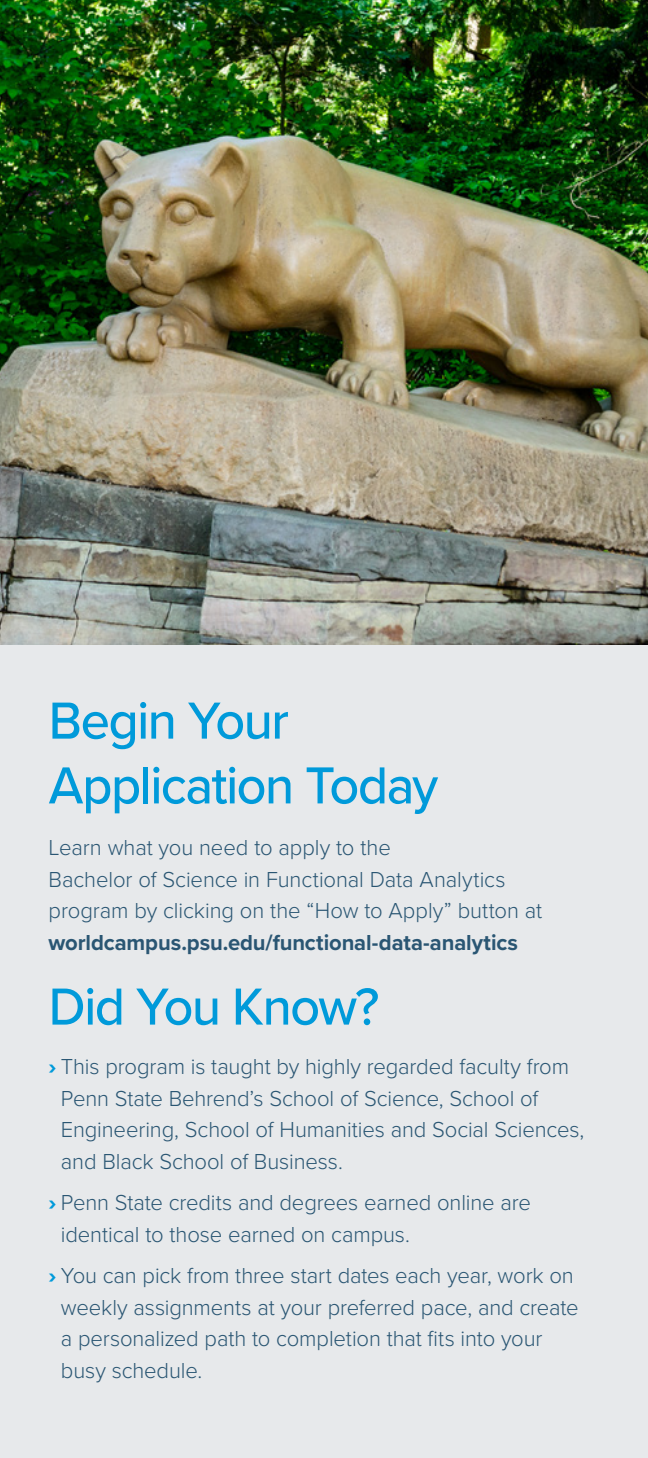
<style>
.page{position:relative;width:648px;height:1458px;background:#e7e9eb}
.page>*{position:absolute;margin:0;border:0;box-sizing:border-box;transform-origin:0 0}
.t1{font:500 54px/64.8px "Proxima Nova";letter-spacing:-.03em;color:#009ada}
.t2{font:300 22.5px/31.5px "Proxima Nova";letter-spacing:-.005em;color:#2a5673}
.t3{font:700 22.5px "Proxima Nova";letter-spacing:-.005em;color:#2a5673}
.s1{font-family:"Proxima Nova Extrabld";font-weight:400;color:#009ada}
</style>
<div class="page">
<img style="left:0;top:0;width:648px;height:644px">
<h1 class="t1" style="left:49px;top:686px;width:391px">Begin Your<br>Application Today</h1>
<p class="t2" style="left:49px;top:831px;width:495px">Learn what you need to apply to the<br>Bachelor of Science in Functional Data Analytics program by clicking on the “How to Apply” button at</p>
<p class="t3" style="left:49px;top:925px;width:471px">worldcampus.psu.edu/functional-data-analytics</p>
<h1 class="t1" style="left:49px;top:972px;width:332px">Did You Know?</h1>
<p class="t2" style="left:61px;top:1050px;width:525px;text-indent:-12px"><span class="s1">›</span> This program is taught by highly regarded faculty from Penn State Behrend’s School of Science, School of Engineering, School of Humanities and Social Sciences, and Black School of Business.</p>
<p class="t2" style="left:61px;top:1186px;width:472px;text-indent:-12px"><span class="s1">›</span> Penn State credits and degrees earned online are identical to those earned on campus.</p>
<p class="t2" style="left:61px;top:1259px;width:519px;text-indent:-12px"><span class="s1">›</span> You can pick from three start dates each year, work on weekly assignments at your preferred pace, and create a personalized path to completion that fits into your busy schedule.</p>
</div>
